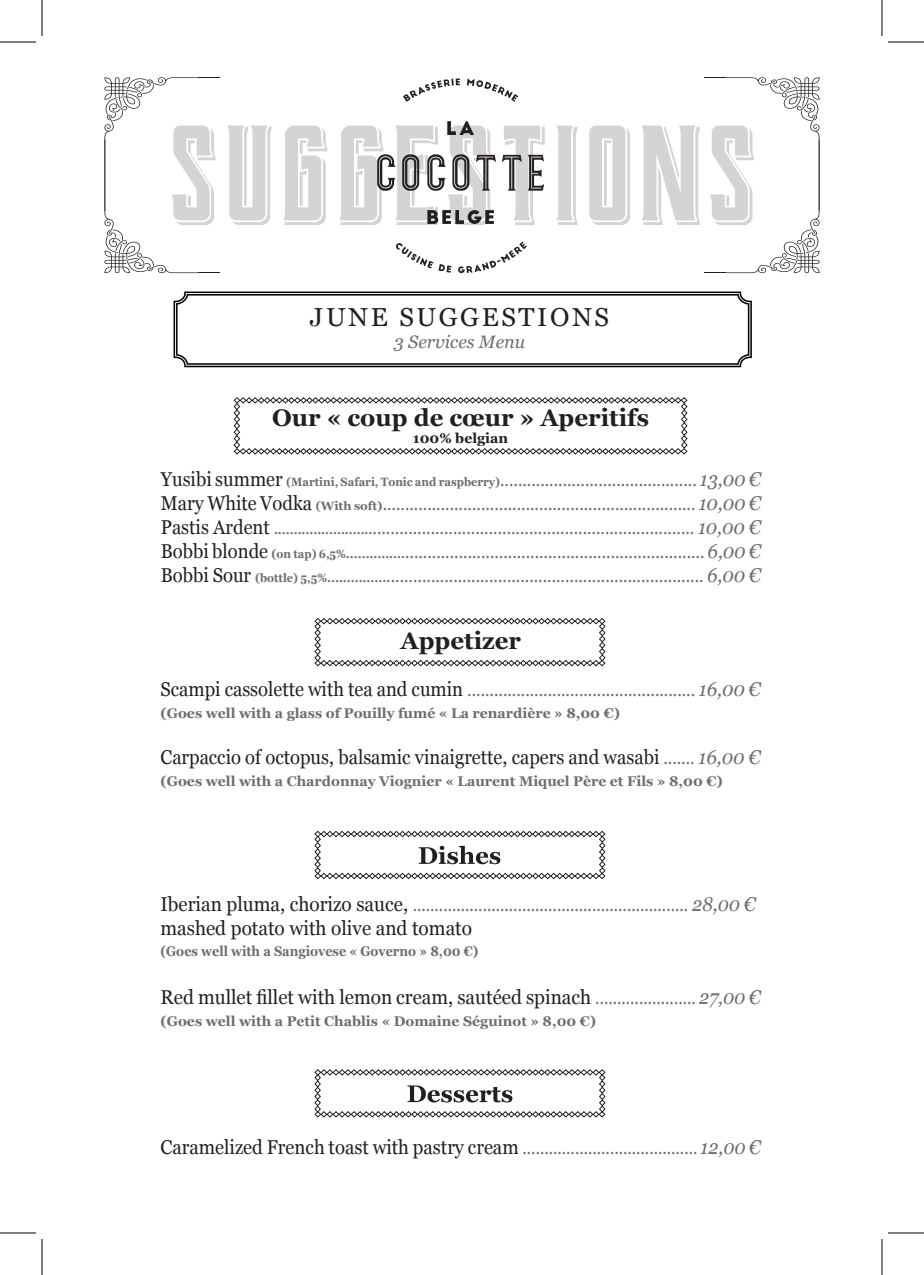
<style>
.page{position:relative;width:924px;height:1275px;background:#fff}
.page>*{position:absolute;margin:0;border:0;box-sizing:border-box;transform-origin:0 0}
.t1{font:26px "Georgia";letter-spacing:.1em;color:#231f20}
.t2{font:700 24px "Georgia";color:#231f20}
.t3{font:20px "Georgia";color:#231f20;scale:.95 1}
.t4{font:20px "Georgia";color:#231f20;scale:.92 1}
.t5{font:18px "Georgia";color:#6c6d70;scale:.92 1}
.t6{font:18px "Georgia";color:#6c6d70;scale:.9 1}
.t7{font:italic 18px "Georgia";color:#6c6d70}
.t8{font:700 14px "Georgia";color:#6c6d70}
.t9{font:700 14px "Georgia";color:#6c6d70;scale:.9 1}
.t10{font:700 14px "Georgia";color:#231f20}
.s1{font-size:20px;color:#231f20}
.s2{font-weight:700;font-size:12px}
.s3{font-style:italic;font-size:20px}
.s4{font-size:18px;color:#6c6d70}
.s5{font-style:italic;color:#6c6d70}
</style>
<div class="page">
<svg style="left:173px;top:291px;width:578px;height:76px"></svg>
<svg style="left:314px;top:618px;width:291px;height:48px"></svg>
<svg style="left:314px;top:1069px;width:291px;height:48px"></svg>
<svg style="left:704px;top:77px;width:115px;height:196px"></svg>
<svg style="left:104px;top:77px;width:115px;height:196px"></svg>
<svg style="left:447px;top:121px;width:23px;height:4px"></svg>
<svg style="left:396px;top:243px;width:55px;height:30px"></svg>
<svg style="left:458px;top:241px;width:68px;height:32px"></svg>
<svg style="left:403px;top:78px;width:57px;height:24px"></svg>
<svg style="left:467px;top:79px;width:51px;height:23px"></svg>
<svg style="left:172px;top:125px;width:577px;height:95px"></svg>
<svg style="left:176px;top:127px;width:577px;height:98px;fill:#d5d4d5"></svg>
<svg style="left:233px;top:397px;width:454px;height:58px"></svg>
<svg style="left:314px;top:830px;width:291px;height:49px"></svg>
<hr style="left:0;top:42px;width:36px;height:1px;background:#000">
<hr style="left:887px;top:42px;width:36px;height:1px;background:#000">
<hr style="left:0;top:1232px;width:36px;height:1px;background:#000">
<hr style="left:887px;top:1232px;width:36px;height:1px;background:#000">
<hr style="left:42px;top:0;width:1px;height:36px;background:#000">
<hr style="left:42px;top:1239px;width:1px;height:36px;background:#000">
<hr style="left:881px;top:0;width:1px;height:36px;background:#000">
<hr style="left:881px;top:1239px;width:1px;height:36px;background:#000">
<p class="t1" style="left:310px;top:298px;width:300px">JUNE SUGGESTIONS</p>
<p class="t7" style="left:394px;top:328px;width:133px">3 Services Menu</p>
<p class="t2" style="left:272px;top:400px;width:378px">Our « coup de cœur » Aperitifs</p>
<p class="t10" style="left:412px;top:427px;width:97px">100% belgian</p>
<p class="t5" style="left:161px;top:466px;width:653px"><span class="s1">Yusibi summer</span> <span class="s2">(Martini, Safari, Tonic and raspberry)</span>............................................ <span class="s3">13,00 €</span></p>
<p class="t5" style="left:161px;top:490px;width:653px"><span class="s1">Mary White Vodka</span> <span class="s2">(With soft)</span>...................................................................... <span class="s3">10,00 €</span></p>
<p class="t5" style="left:161px;top:514px;width:653px"><span class="s1">Pastis Ardent</span> <span class="s2">.........................</span>........................................................................ <span class="s3">10,00 €</span></p>
<p class="t5" style="left:161px;top:538px;width:653px"><span class="s1">Bobbi blonde</span> <span class="s2">(on tap) 6,5%...............</span>................................................................... <span class="s3">6,00 €</span></p>
<p class="t5" style="left:161px;top:562px;width:653px"><span class="s1">Bobbi Sour</span> <span class="s2">(bottle) 5,5%...............</span>....................................................................... <span class="s3">6,00 €</span></p>
<p class="t2" style="left:400px;top:623px;width:122px">Appetizer</p>
<p class="t5" style="left:160px;top:677px;width:653px"><span class="s1">Scampi cassolette with tea and cumin</span> ................................................... <span class="s3">16,00 €</span></p>
<p class="t8" style="left:160px;top:702px;width:461px">(Goes well with a glass of Pouilly fumé « La renardière » 8,00 €)</p>
<p class="t4" style="left:160px;top:742px;width:653px">Carpaccio of octopus, balsamic vinaigrette, capers and wasabi <span class="s4">.......</span> <span class="s5">16,00 €</span></p>
<p class="t8" style="left:160px;top:770px;width:563px">(Goes well with a Chardonnay Viognier « Laurent Miquel Père et Fils » 8,00 €)</p>
<p class="t6" style="left:160px;top:891px;width:662px"><span class="s1">Iberian pluma, chorizo sauce,</span> ............................................................... <span class="s3">28,00 €</span></p>
<p class="t3" style="left:160px;top:913px;width:329px">mashed potato with olive and tomato</p>
<p class="t9" style="left:160px;top:941px;width:355px">(Goes well with a Sangiovese « Governo » 8,00 €)</p>
<p class="t3" style="left:160px;top:983px;width:633px">Red mullet fillet with lemon cream, sautéed spinach <span class="s4">.......................</span> <span class="s5">27,00 €</span></p>
<p class="t8" style="left:160px;top:1011px;width:437px">(Goes well with a Petit Chablis « Domaine Séguinot » 8,00 €)</p>
<p class="t6" style="left:160px;top:1134px;width:668px"><span class="s1">Caramelized French toast with pastry cream</span> ........................................ <span class="s3">12,00 €</span></p>
</div>
